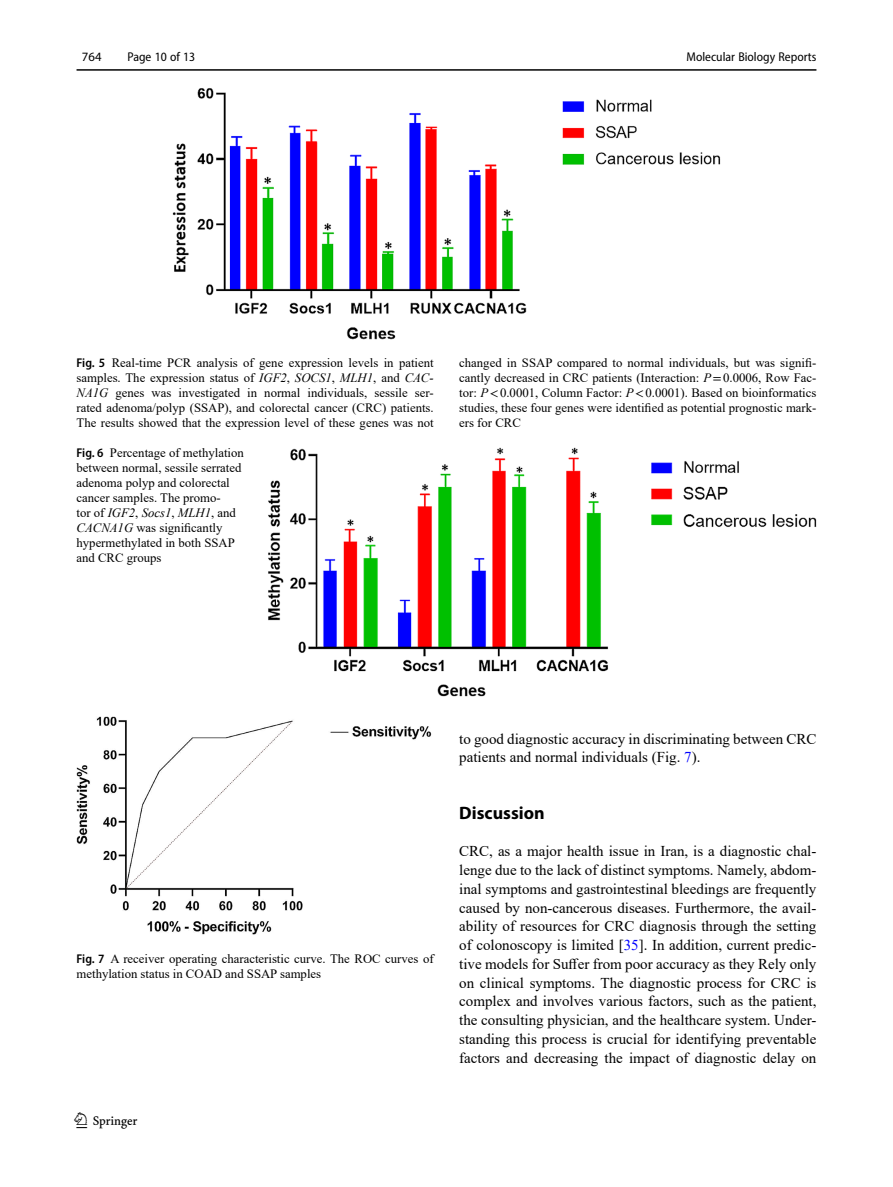
<style>
.page{position:relative;width:893px;height:1187px;background:#fff}
.page>*{position:absolute;margin:0;border:0;box-sizing:border-box;transform-origin:0 0}
.t1{font:22.5px "Springnew";color:#000}
.Head_1{font:700 18px "Myriad Pro";color:#000}
.Body_Text{font:15px/18.8px "Times New Roman";color:#000}
.Figure_Caption{font:12.75px/15px "Times New Roman";color:#000;text-align:justify}
.Figure_Caption_Side{font:12.75px/15px "Times New Roman";color:#000}
.t2{font:semi-condensed 12.75px "Myriad Pro";color:#000}
.t3{font:12.75px "Myriad Pro";color:#000}
.s1{font-family:"Myriad Pro";font-weight:600;font-stretch:semi-condensed}
.s2{font-style:italic}
.s3{font-family:"STIX"}
.s4{color:#00f}
</style>
<div class="page">
<hr style="left:77px;top:69px;width:739px;height:2px;background:#000">
<img style="left:77px;top:716px;width:355px;height:219px">
<img style="left:268px;top:447px;width:548px;height:250px">
<img style="left:172px;top:88px;width:549px;height:252px">
<p class="t3" style="left:82px;top:48px;width:21px">764</p>
<p class="t2" style="left:127px;top:49px;width:69px">Page 10 of 13</p>
<p class="t2" style="left:687px;top:49px;width:131px">Molecular Biology Reports</p>
<p class="Figure_Caption" style="left:77px;top:354px;width:359px"><span class="s1">Fig. 5</span> Real-time PCR analysis of gene expression levels in patient samples. The expression status of <span class="s2">IGF2</span>, <span class="s2">SOCS1</span>, <span class="s2">MLH1</span>, and <span class="s2">CAC-NA1G</span> genes was investigated in normal individuals, sessile ser&shy;rated adenoma/polyp (SSAP), and colorectal cancer (CRC) patients.<br>The results showed that the expression level of these genes was not</p>
<p class="Figure_Caption" style="left:459px;top:354px;width:359px">changed in SSAP compared to normal individuals, but was signifi&shy;cantly decreased in CRC patients (Interaction: <span class="s2">P</span><span class="s3">=</span>0.0006, Row Fac&shy;tor: <span class="s2">P</span><span class="s3">&lt;</span>0.0001, Column Factor: <span class="s2">P</span><span class="s3">&lt;</span>0.0001). Based on bioinformatics studies, these four genes were identified as potential prognostic mark&shy;ers for CRC</p>
<p class="Figure_Caption_Side" style="left:77px;top:444px;width:169px"><span class="s1">Fig. 6</span> Percentage of methylation between normal, sessile serrated adenoma polyp and colorectal cancer samples. The promo-<br>tor of <span class="s2">IGF2</span>, <span class="s2">Socs1</span>, <span class="s2">MLH1</span>, and<br><span class="s2">CACNA1G</span> was significantly hypermethylated in both SSAP and CRC groups</p>
<p class="Figure_Caption" style="left:77px;top:950px;width:359px"><span class="s1">Fig. 7</span> A receiver operating characteristic curve. The ROC curves of methylation status in COAD and SSAP samples</p>
<h1 class="t1" style="left:77px;top:1107px;width:63px">1 3</h1>
<p class="Body_Text" style="left:459px;top:728px;width:359px">to good diagnostic accuracy in discriminating between CRC patients and normal individuals (Fig. <span class="s4">7</span>).</p>
<p class="Head_1" style="left:459px;top:800px;width:87px">Discussion</p>
<p class="Body_Text" style="left:459px;top:841px;width:359px;text-align:justify">CRC, as a major health issue in Iran, is a diagnostic chal&shy;lenge due to the lack of distinct symptoms. Namely, abdom&shy;inal symptoms and gastrointestinal bleedings are frequently caused by non-cancerous diseases. Furthermore, the avail&shy;ability of resources for CRC diagnosis through the setting of colonoscopy is limited [<span class="s4">35</span>]. In addition, current predic&shy;tive models for Suffer from poor accuracy as they Rely only on clinical symptoms. The diagnostic process for CRC is complex and involves various factors, such as the patient, the consulting physician, and the healthcare system. Under&shy;standing this process is crucial for identifying preventable factors and decreasing the impact of diagnostic delay on</p>
</div>
